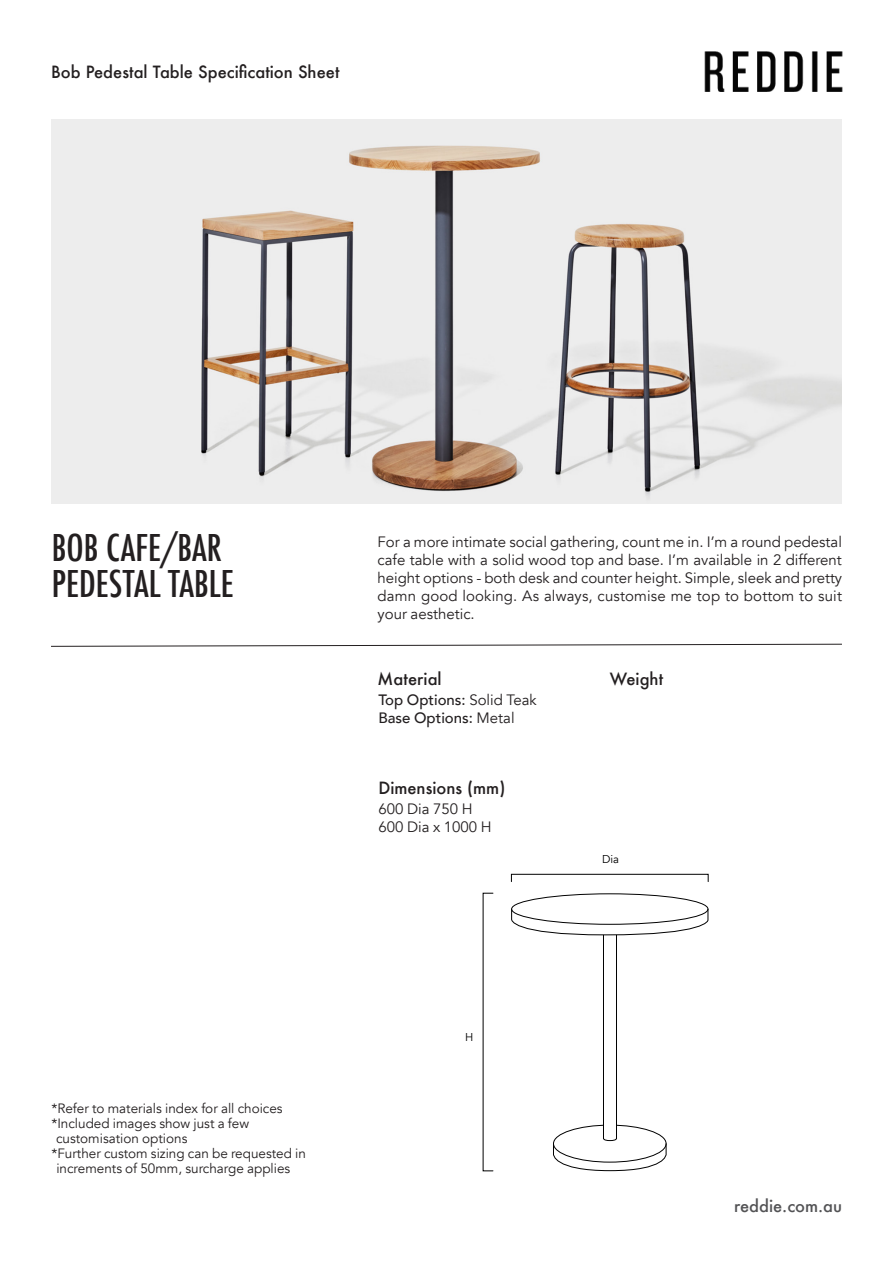
<style>
.page{position:relative;width:893px;height:1263px;background:#fff}
.page>*{position:absolute;margin:0;border:0;box-sizing:border-box;transform-origin:0 0}
.t1{font:500 condensed 36px/36px "Futura";color:#231f20}
.t2{font:500 16.5px "Futura";color:#231f20}
.t3{font:500 16.5px "Futura";color:#535355}
.t4{font:15px/18px "Avenir";letter-spacing:.01em;color:#231f20;text-align:justify}
.t5{font:500 15px "Avenir";color:#231f20}
.t6{font:13.5px/15px "Avenir";color:#231f20}
.t7{font:11.4px "Avenir";color:#000}
.s1{font-weight:400}
</style>
<div class="page">
<img style="left:51px;top:119px;width:791px;height:385px">
<img style="left:704px;top:51px;width:139px;height:40px">
<div style="left:511px;top:893px;width:197px;height:31px;border:1px solid #000;border-radius:50%"></div>
<svg style="left:511px;top:908px;width:197px;height:263px"></svg>
<div style="left:511px;top:874px;width:197px;height:8px;border:1px solid #000"></div>
<svg style="left:51px;top:644px;width:791px;height:3px"></svg>
<p class="t2" style="left:51px;top:61px;width:290px">Bob Pedestal Table Specification Sheet</p>
<p class="t1" style="left:52px;top:530px;width:184px">BOB CAFE/BAR<br>PEDESTAL TABLE</p>
<p class="t4" style="left:378px;top:533px;width:466px">For a more intimate social gathering, count me in. I’m a round pedestal cafe table with a solid wood top and base. I’m available in 2 different height options - both desk and counter height. Simple, sleek and pretty damn good looking. As always, customise me top to bottom to suit your aesthetic.</p>
<p class="t2" style="left:378px;top:668px;width:66px">Material</p>
<p class="t2" style="left:610px;top:668px;width:55px">Weight</p>
<p class="t5" style="left:378px;top:686px;width:160px">Top Options: <span class="s1">Solid Teak</span></p>
<p class="t5" style="left:378px;top:704px;width:138px">Base Options: <span class="s1">Metal</span></p>
<p class="t2" style="left:378px;top:777px;width:129px">Dimensions (mm)</p>
<p class="t4" style="left:379px;top:800px;width:95px">600 Dia 750 H</p>
<p class="t4" style="left:379px;top:818px;width:115px">600 Dia x 1000 H</p>
<p class="t6" style="left:51px;top:1101px;width:233px">*Refer to materials index for all choices</p>
<p class="t6" style="left:56px;top:1116px;width:195px;text-indent:-5px">*Included images show just a few customisation options</p>
<p class="t6" style="left:56px;top:1146px;width:251px;text-indent:-5px">*Further custom sizing can be requested in increments of 50mm, surcharge applies</p>
<p class="t7" style="left:465px;top:1030px;width:10px">H</p>
<p class="t7" style="left:602px;top:852px;width:19px">Dia</p>
<p class="t3" style="left:734px;top:1194px;width:110px">reddie.com.au</p>
</div>
